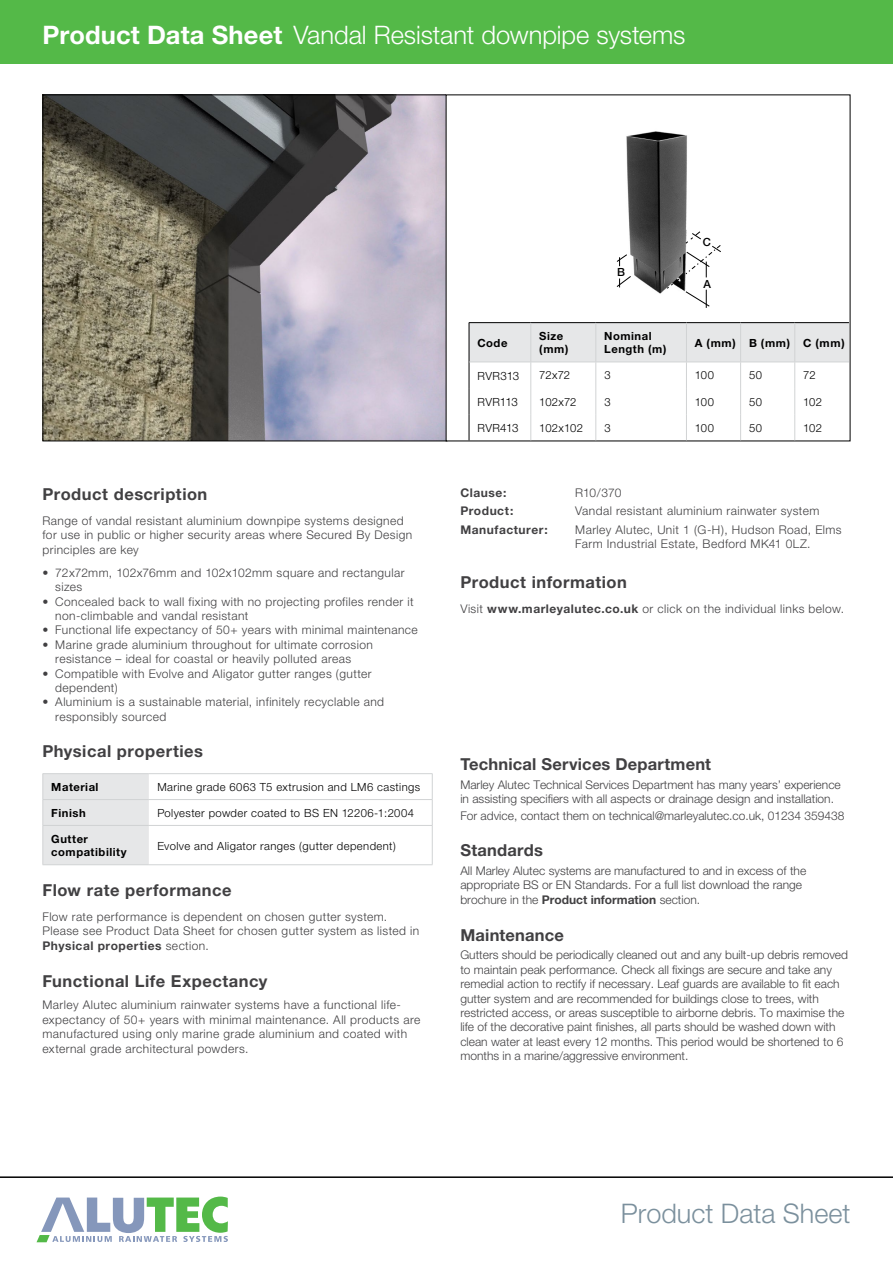
<style>
.page{position:relative;width:893px;height:1263px;background:#fff}
.page>*{position:absolute;margin:0;border:0;box-sizing:border-box;transform-origin:0 0}
.t1{font:300 27px "Helvetica Neue";color:#7b909d}
.t2{font:300 25.5px "Helvetica Neue";letter-spacing:-.005em;color:#fff}
.t3{font:700 16.5px "Helvetica Neue";letter-spacing:.025em;color:#414042}
.t4{font:300 12px/14.4px "Helvetica Neue";letter-spacing:.025em;color:#414042}
.t5{font:300 12px/14.4px "Helvetica Neue";color:#414042}
.t6{font:700 12px "Helvetica Neue";letter-spacing:.045em;color:#414042}
.t7{font:300 11.25px "Helvetica Neue";letter-spacing:.035em;color:#000}
.t8{font:700 11.25px/13.5px "Helvetica Neue";letter-spacing:.045em;color:#000}
.t9{font:500 11.25px "Helvetica Neue";color:#000}
.s1{font-weight:700}
.s2{font-size:11.55px}
</style>
<div class="page">
<div style="left:0;top:0;width:893px;height:64px;background:#54b948"></div>
<svg style="left:37px;top:1196px;width:191px;height:46px"></svg>
<hr style="left:0;top:1176px;width:893px;height:2px;background:#000">
<img style="left:45px;top:96px;width:400px;height:343px">
<img style="left:619px;top:131px;width:68px;height:163px">
<hr style="left:43px;top:773px;width:106px;height:1px;background:#d1d3d4">
<hr style="left:149px;top:773px;width:284px;height:1px;background:#d1d3d4">
<div style="left:43px;top:774px;width:106px;height:90px;background:#e6e7e8"></div>
<hr style="left:149px;top:799px;width:284px;height:1px;background:#d1d3d4">
<svg style="left:432px;top:774px;width:1px;height:51px"></svg>
<hr style="left:43px;top:825px;width:106px;height:1px;background:#d1d3d4">
<hr style="left:43px;top:826px;width:1px;height:38px;background:#d1d3d4">
<hr style="left:149px;top:825px;width:284px;height:1px;background:#d1d3d4">
<hr style="left:432px;top:826px;width:1px;height:38px;background:#d1d3d4">
<hr style="left:43px;top:864px;width:106px;height:1px;background:#d1d3d4">
<hr style="left:149px;top:864px;width:284px;height:1px;background:#d1d3d4">
<hr style="left:469px;top:322px;width:62px;height:1px;background:#000">
<hr style="left:531px;top:322px;width:65px;height:1px;background:#000">
<hr style="left:596px;top:322px;width:90px;height:1px;background:#000">
<hr style="left:686px;top:322px;width:55px;height:1px;background:#000">
<hr style="left:741px;top:322px;width:54px;height:1px;background:#000">
<hr style="left:795px;top:322px;width:54px;height:1px;background:#000">
<svg style="left:469px;top:323px;width:380px;height:117px"></svg>
<svg style="left:616px;top:254px;width:12px;height:12px"></svg>
<svg style="left:616px;top:275px;width:16px;height:13px"></svg>
<svg style="left:666px;top:231px;width:55px;height:77px"></svg>
<h2 class="t2" style="left:43px;top:19px;width:644px"><span class="s1">Product Data Sheet</span> Vandal Resistant downpipe systems</h2>
<p class="t9" style="left:617px;top:266px;width:9px">B</p>
<p class="t9" style="left:703px;top:236px;width:10px">C</p>
<p class="t9" style="left:703px;top:277px;width:9px">A</p>
<h3 class="t3" style="left:43px;top:484px;width:166px">Product description</h3>
<p class="t4" style="left:43px;top:513px;width:371px">Range of vandal resistant aluminium downpipe systems designed for use in public or higher security areas where Secured By Design principles are key</p>
<p class="t4" style="left:55px;top:565px;width:351px;text-indent:-13px">• 72x72mm, 102x76mm and 102x102mm square and rectangular sizes</p>
<p class="t4" style="left:55px;top:594px;width:360px;text-indent:-13px">• Concealed back to wall fixing with no projecting profiles render it non-climbable and vandal resistant</p>
<p class="t4" style="left:43px;top:623px;width:377px">• Functional life expectancy of 50+ years with minimal maintenance</p>
<p class="t4" style="left:55px;top:637px;width:319px;text-indent:-13px">• Marine grade aluminium throughout for ultimate corrosion resistance – ideal for coastal or heavily polluted areas</p>
<p class="t4" style="left:55px;top:666px;width:318px;text-indent:-13px">• Compatible with Evolve and Aligator gutter ranges (gutter dependent)</p>
<p class="t4" style="left:55px;top:695px;width:330px;text-indent:-13px">• Aluminium is a sustainable material, infinitely recyclable and responsibly sourced</p>
<h3 class="t3" style="left:43px;top:741px;width:162px">Physical properties</h3>
<p class="t8" style="left:51px;top:780px;width:49px">Material</p>
<p class="t7" style="left:157px;top:780px;width:264px">Marine grade 6063 T5 extrusion and LM6 castings</p>
<p class="t8" style="left:51px;top:806px;width:36px">Finish</p>
<p class="t7" style="left:157px;top:806px;width:258px">Polyester powder coated to BS EN 12206-1:2004</p>
<p class="t8" style="left:51px;top:832px;width:77px">Gutter compatibility</p>
<p class="t7" style="left:157px;top:839px;width:240px">Evolve and Aligator ranges (gutter dependent)</p>
<h3 class="t3" style="left:43px;top:880px;width:191px">Flow rate performance</h3>
<p class="t4" style="left:43px;top:909px;width:378px">Flow rate performance is dependent on chosen gutter system.<br>Please see Product Data Sheet for chosen gutter system as listed in<br><span class="s1">Physical properties</span> section.</p>
<h3 class="t3" style="left:43px;top:970px;width:227px">Functional Life Expectancy</h3>
<p class="t4" style="left:43px;top:998px;width:379px">Marley Alutec aluminium rainwater systems have a functional life&shy;expectancy of 50+ years with minimal maintenance. All products are manufactured using only marine grade aluminium and coated with external grade architectural powders.</p>
<p class="t8" style="left:477px;top:336px;width:31px">Code</p>
<p class="t8" style="left:539px;top:329px;width:31px">Size (mm)</p>
<p class="t8" style="left:604px;top:329px;width:64px">Nominal<br>Length (m)</p>
<p class="t8" style="left:695px;top:336px;width:151px">A (mm) B (mm) C (mm)</p>
<p class="t7" style="left:477px;top:369px;width:43px">RVR<span class="s2">313</span></p>
<p class="t7" style="left:539px;top:369px;width:32px">72x72</p>
<p class="t7" style="left:604px;top:369px;width:8px">3</p>
<p class="t7" style="left:695px;top:369px;width:21px">100</p>
<p class="t7" style="left:749px;top:369px;width:14px">50</p>
<p class="t7" style="left:803px;top:369px;width:14px">72</p>
<p class="t7" style="left:478px;top:395px;width:42px">RVR<span class="s2">113</span></p>
<p class="t7" style="left:539px;top:395px;width:39px">102x72</p>
<p class="t7" style="left:604px;top:395px;width:8px">3</p>
<p class="t7" style="left:695px;top:395px;width:21px">100</p>
<p class="t7" style="left:749px;top:395px;width:14px">50</p>
<p class="t7" style="left:803px;top:395px;width:20px">102</p>
<p class="t7" style="left:478px;top:421px;width:43px">RVR<span class="s2">413</span></p>
<p class="t7" style="left:539px;top:421px;width:45px">102x102</p>
<p class="t7" style="left:604px;top:421px;width:8px">3</p>
<p class="t7" style="left:695px;top:421px;width:21px">100</p>
<p class="t7" style="left:749px;top:421px;width:14px">50</p>
<p class="t7" style="left:803px;top:421px;width:20px">102</p>
<p class="t6" style="left:460px;top:485px;width:48px">Clause:</p>
<p class="t4" style="left:575px;top:485px;width:48px">R10/370</p>
<p class="t6" style="left:460px;top:503px;width:55px">Product:</p>
<p class="t4" style="left:575px;top:503px;width:246px">Vandal resistant aluminium rainwater system</p>
<p class="t6" style="left:460px;top:522px;width:89px">Manufacturer:</p>
<p class="t4" style="left:575px;top:522px;width:268px">Marley Alutec, Unit 1 (G-H), Hudson Road, Elms<br>Farm Industrial Estate, Bedford MK41 0LZ.</p>
<h3 class="t3" style="left:460px;top:571px;width:168px">Product information</h3>
<p class="t4" style="left:460px;top:601px;width:385px">Visit <span class="s1">www.marleyalutec.co.uk</span> or click on the individual links below.</p>
<h3 class="t3" style="left:460px;top:754px;width:252px">Technical Services Department</h3>
<p class="t5" style="left:460px;top:777px;width:382px">Marley Alutec Technical Services Department has many years’ experience in assisting specifiers with all aspects or drainage design and installation.</p>
<p class="t5" style="left:460px;top:808px;width:386px">For advice, contact them on technical@marleyalutec.co.uk, 01234 359438</p>
<h3 class="t3" style="left:460px;top:840px;width:84px">Standards</h3>
<p class="t5" style="left:460px;top:863px;width:347px">All Marley Alutec systems are manufactured to and in excess of the appropriate BS or EN Standards. For a full list download the range brochure in the <span class="s1">Product information</span> section.</p>
<h3 class="t3" style="left:460px;top:924px;width:105px">Maintenance</h3>
<p class="t5" style="left:460px;top:947px;width:389px">Gutters should be periodically cleaned out and any built-up debris removed to maintain peak performance. Check all fixings are secure and take any remedial action to rectify if necessary. Leaf guards are available to fit each gutter system and are recommended for buildings close to trees, with restricted access, or areas susceptible to airborne debris. To maximise the life of the decorative paint finishes, all parts should be washed down with clean water at least every 12 months. This period would be shortened to 6 months in a marine/aggressive environment.</p>
<h1 class="t1" style="left:621px;top:1197px;width:231px">Product Data Sheet</h1>
</div>
